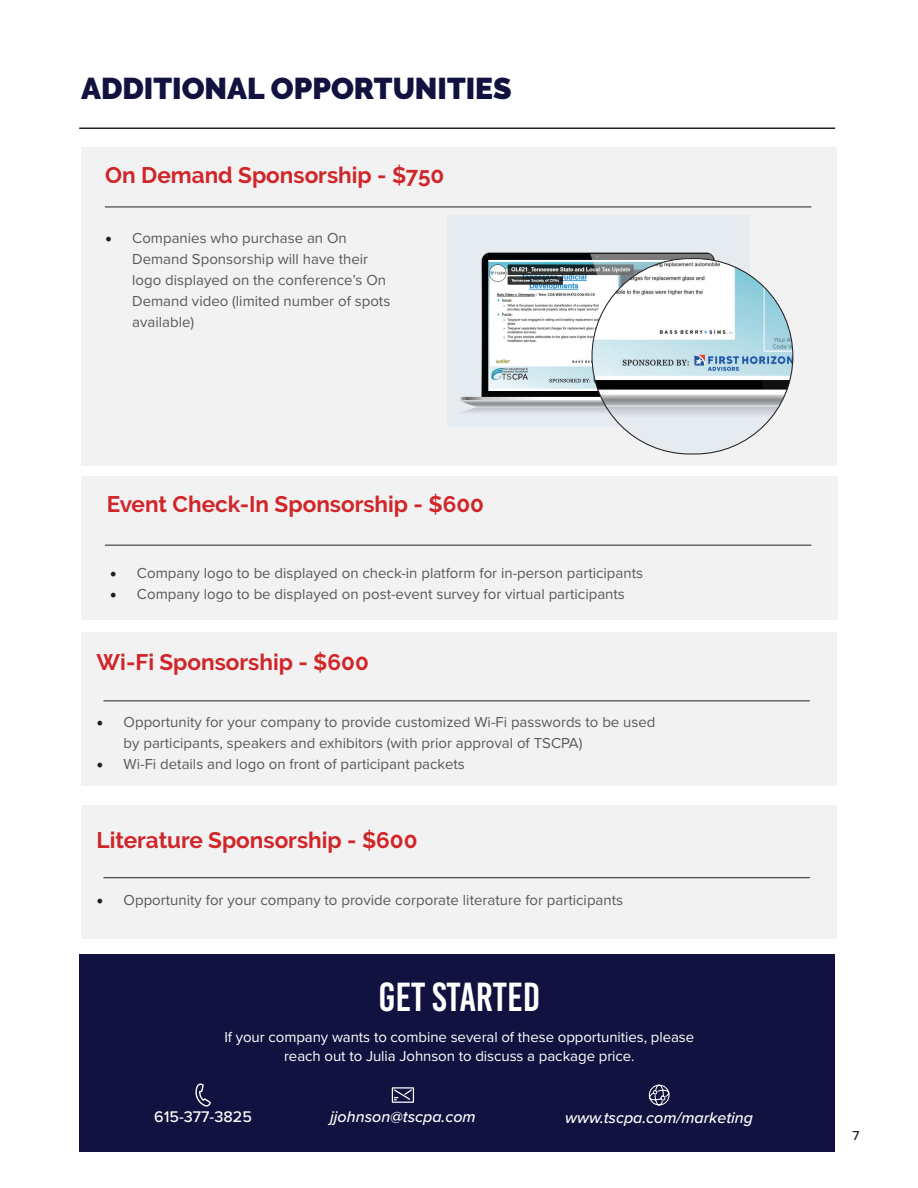
<style>
.page{position:relative;width:918px;height:1188px;background:#fff}
.page>*{position:absolute;margin:0;border:0;box-sizing:border-box;transform-origin:0 0}
.t1{font:40.5px "Bebas Kai";color:#fff}
.t2{font:900 30px "Raleway";color:#11123f}
.t3{font:700 22.5px "Raleway";color:#d12629}
.t4{font:italic 500 16.05px "Proxima Nova";color:#fff}
.t5{font:500 16.05px "Proxima Nova";color:#fff}
.t6{font:15px/21px "Proxima Nova";color:#58595b}
.t7{font:15px/18.8px "Proxima Nova";letter-spacing:-.005em;color:#fff;text-align:center}
.t8{font:500 13.5px "Proxima Nova";color:#231f20}
.s1{font-family:"Minion Pro";font-size:18px;color:#231f20}
</style>
<div class="page">
<hr style="left:79px;top:128px;width:756px;height:1px;background:#231f20">
<div style="left:81px;top:476px;width:756px;height:144px;background:#f2f2f3"></div>
<div style="left:81px;top:147px;width:756px;height:318px;background:#f2f2f3"></div>
<div style="left:447px;top:216px;width:302px;height:211px;background:#e6ebf0"></div>
<div style="left:592px;top:259px;width:201px;height:195px;background:#e6ebf0;border-radius:98px"></div>
<svg style="left:460px;top:252px;width:333px;height:177px"></svg>
<hr style="left:105px;top:207px;width:706px;height:1px;background:#231f20">
<hr style="left:105px;top:545px;width:706px;height:1px;background:#231f20">
<div style="left:81px;top:632px;width:756px;height:154px;background:#f2f2f3"></div>
<div style="left:81px;top:806px;width:756px;height:133px;background:#f2f2f3"></div>
<hr style="left:103px;top:700px;width:707px;height:1px;background:#231f20">
<hr style="left:103px;top:877px;width:707px;height:1px;background:#231f20">
<div style="left:79px;top:955px;width:756px;height:197px;background:#11123f"></div>
<svg style="left:195px;top:1083px;width:16px;height:24px"></svg>
<svg style="left:394px;top:1089px;width:18px;height:12px"></svg>
<div style="left:392px;top:1087px;width:22px;height:16px;border:1px solid #fff"></div>
<svg style="left:648px;top:1084px;width:22px;height:22px"></svg>
<p class="t2" style="left:81px;top:71px;width:432px">ADDITIONAL OPPORTUNITIES</p>
<p class="t3" style="left:105px;top:162px;width:341px">On Demand Sponsorship - $750</p>
<p class="t6" style="left:132px;top:227px;width:260px;text-indent:-27px"><span class="s1">•</span> Companies who purchase an On<br>Demand Sponsorship will have their logo displayed on the conference’s On<br>Demand video (limited number of spots available)</p>
<p class="t3" style="left:107px;top:491px;width:379px">Event Check-In Sponsorship - $600</p>
<p class="t6" style="left:110px;top:562px;width:535px"><span class="s1">•</span> Company logo to be displayed on check-in platform for in-person participants</p>
<p class="t6" style="left:110px;top:583px;width:516px"><span class="s1">•</span> Company logo to be displayed on post-event survey for virtual participants</p>
<p class="t3" style="left:97px;top:649px;width:274px">Wi-Fi Sponsorship - $600</p>
<p class="t6" style="left:124px;top:710px;width:533px;text-indent:-27px"><span class="s1">•</span> Opportunity for your company to provide customized Wi-Fi passwords to be used by participants, speakers and exhibitors (with prior approval of TSCPA)</p>
<p class="t6" style="left:97px;top:752px;width:370px"><span class="s1">•</span> Wi-Fi details and logo on front of participant packets</p>
<p class="t3" style="left:97px;top:827px;width:322px">Literature Sponsorship - $600</p>
<p class="t6" style="left:97px;top:889px;width:528px"><span class="s1">•</span> Opportunity for your company to provide corporate literature for participants</p>
<p class="t1" style="left:378px;top:975px;width:163px">GET STARTED</p>
<p class="t7" style="left:224px;top:1027px;width:471px">If your company wants to combine several of these opportunities, please reach out to Julia Johnson to discuss a package price.</p>
<p class="t5" style="left:154px;top:1104px;width:99px">615-377-3825</p>
<p class="t4" style="left:330px;top:1104px;width:147px">jjohnson@tscpa.com</p>
<p class="t4" style="left:565px;top:1106px;width:189px">www.tscpa.com/marketing</p>
<p class="t8" style="left:853px;top:1126px;width:9px">7</p>
</div>
